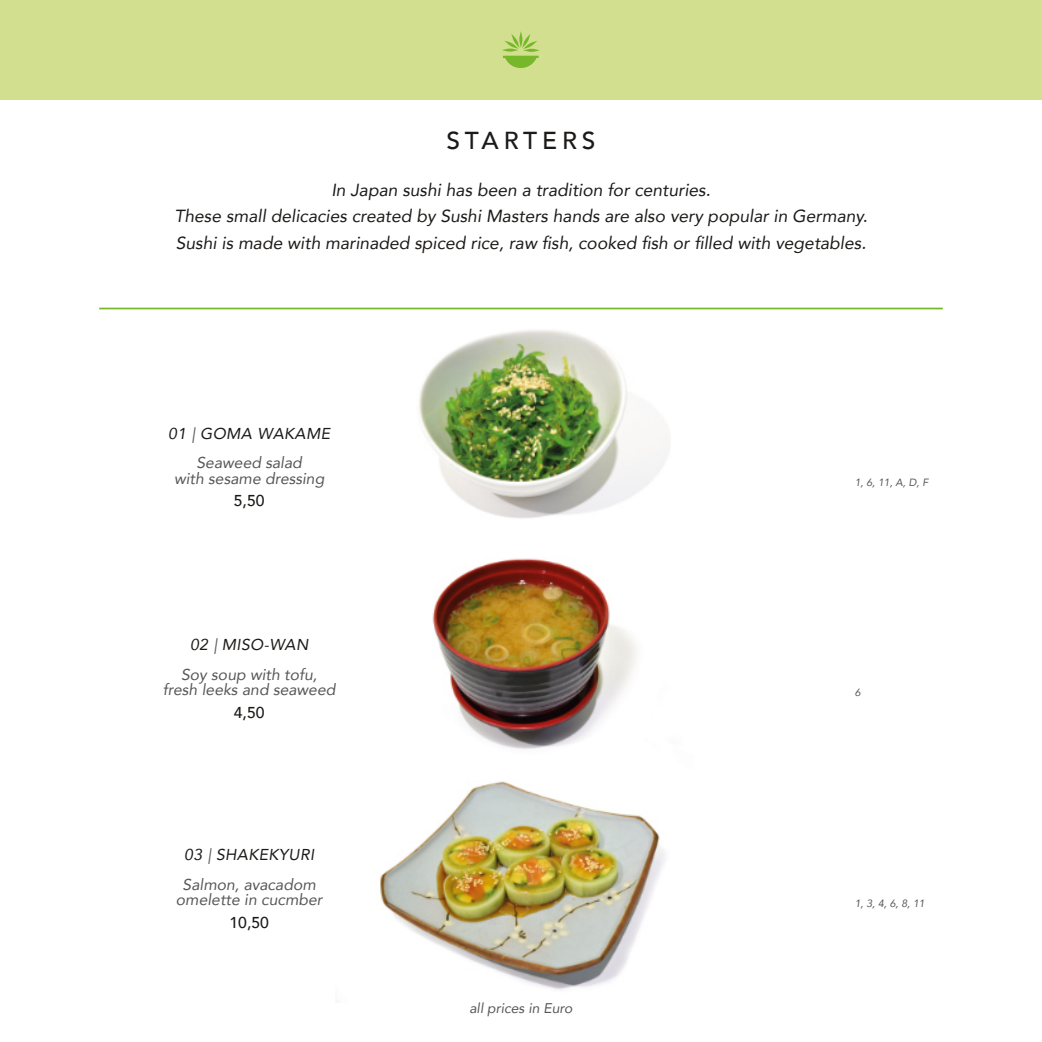
<style>
.page{position:relative;width:1042px;height:1042px;background:#fff}
.page>*{position:absolute;margin:0;border:0;box-sizing:border-box;transform-origin:0 0}
.t1{font:500 24.5px "Avenir";letter-spacing:.2em;color:#1c1a18}
.t2{font:italic 17.5px/26.2px "Avenir";color:#1c1a18;text-align:center}
.t3{font:italic 15.75px/29.2px "Avenir";color:#585655;text-align:center}
.t4{font:500 15.75px "Avenir";color:#1c1a18}
.t5{font:italic 14px "Avenir";color:#585655}
.t6{font:italic 10.5px "Avenir";color:#585655}
.s1{color:#1c1a18}
</style>
<div class="page">
<div style="left:0;top:0;width:1042px;height:99px;background:#d2df8f"></div>
<svg style="left:502px;top:31px;width:38px;height:37px"></svg>
<hr style="left:503px;top:56px;width:35px;height:2px;background:#76b82a">
<img style="left:302px;top:307px;width:428px;height:212px">
<img style="left:335px;top:781px;width:330px;height:221px">
<img style="left:432px;top:558px;width:205px;height:191px">
<hr style="left:99px;top:308px;width:844px;height:1px;background:#76b82a">
<h1 class="t1" style="left:446px;top:124px;width:151px">STARTERS</h1>
<p class="t2" style="left:174px;top:177px;width:694px">In Japan sushi has been a tradition for centuries.<br>These small delicacies created by Sushi Masters hands are also very popular in Germany.<br>Sushi is made with marinaded spiced rice, raw fish, cooked fish or filled with vegetables.</p>
<p class="t3" style="left:168px;top:419px;width:163px"><span class="s1">01</span> | <span class="s1">GOMA WAKAME<br></span>Seaweed salad</p>
<p class="t3" style="left:174px;top:464px;width:152px">with sesame dressing</p>
<p class="t4" style="left:234px;top:491px;width:32px">5,50</p>
<p class="t3" style="left:181px;top:630px;width:138px"><span class="s1">02</span> | <span class="s1">MISO-WAN<br></span>Soy soup with tofu,</p>
<p class="t3" style="left:163px;top:675px;width:174px">fresh leeks and seaweed</p>
<p class="t4" style="left:234px;top:702px;width:32px">4,50</p>
<p class="t3" style="left:183px;top:840px;width:135px;text-align:left"><span class="s1">03</span> | <span class="s1">SHAKEKYURI<br></span>Salmon, avacadom</p>
<p class="t3" style="left:176px;top:885px;width:148px">omelette in cucmber</p>
<p class="t4" style="left:229px;top:909px;width:41px">10,50</p>
<p class="t5" style="left:469px;top:999px;width:105px">all prices in Euro</p>
<p class="t6" style="left:854px;top:475px;width:75px">1, 6, 11, A, D, F</p>
<p class="t6" style="left:854px;top:686px;width:7px">6</p>
<p class="t6" style="left:854px;top:897px;width:72px">1, 3, 4, 6, 8, 11</p>
</div>
